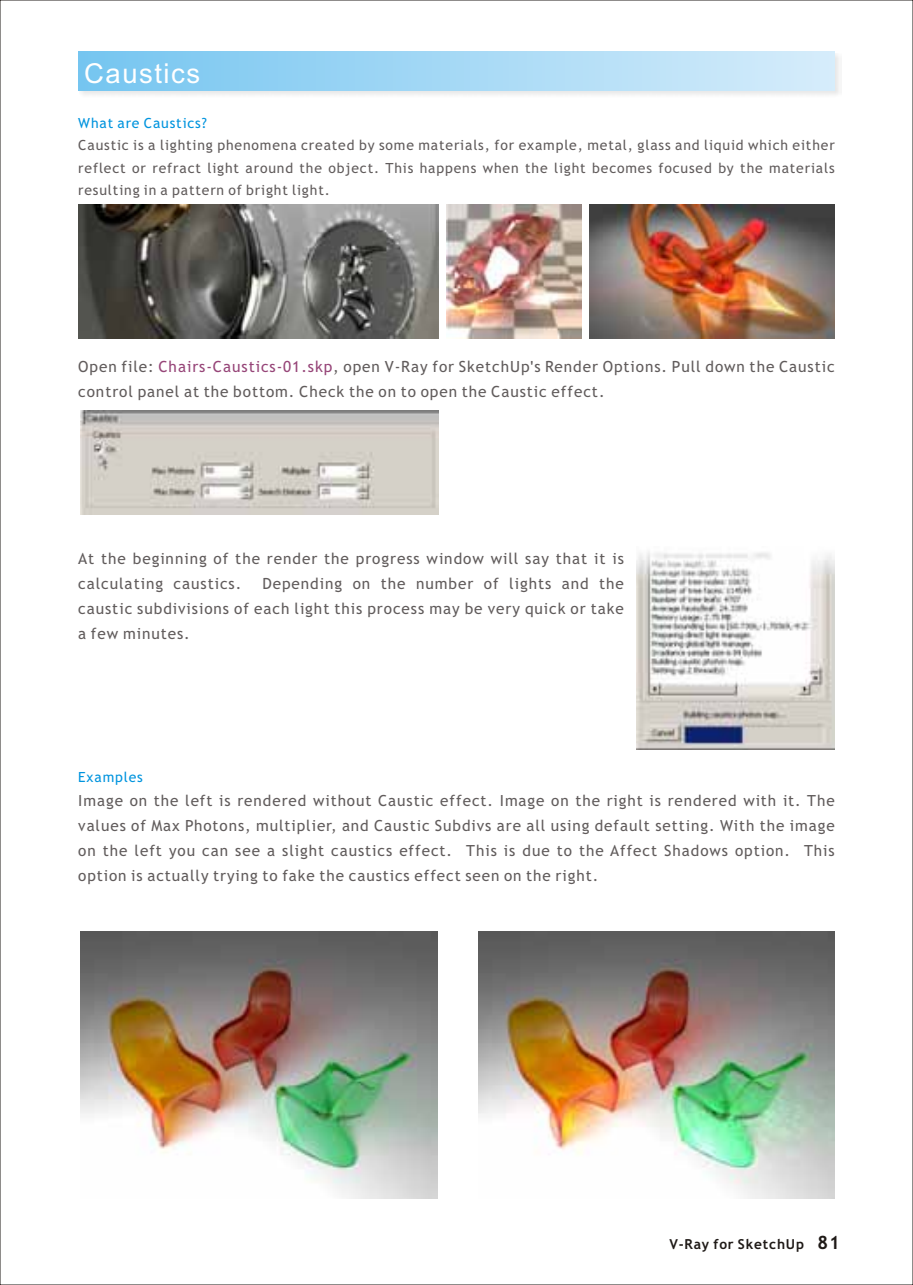
<style>
.page{position:relative;width:913px;height:1285px;background:#fff}
.page>*{position:absolute;margin:0;border:0;box-sizing:border-box;transform-origin:0 0}
.t1{font:27.47px "Arial";letter-spacing:.055em;color:#fff}
.t2{font:15.4px/25px "Trebuchet MS";letter-spacing:.06em;color:#615c5c;text-align:justify}
.t3{font:14px/22.8px "Trebuchet MS";letter-spacing:.06em;color:#615c5c;text-align:justify}
.t4{font:14px "Trebuchet MS";letter-spacing:.06em;color:#0094de}
.t5{font:700 13.65px "Trebuchet MS";letter-spacing:.06em;color:#1f1a17}
.s1{color:#964578}
.s2{font-family:"Arial"}
.s3{font-size:18.38px}
</style>
<div class="page">
<img style="left:589px;top:204px;width:246px;height:135px">
<img style="left:446px;top:204px;width:135px;height:135px">
<img style="left:78px;top:204px;width:360px;height:135px">
<div style="left:78px;top:52px;width:757px;height:38px;background:linear-gradient(to right,#75c5f0,#d6edfb)"></div>
<img style="left:81px;top:410px;width:357px;height:105px">
<img style="left:636px;top:551px;width:199px;height:198px">
<img style="left:478px;top:931px;width:357px;height:267px">
<img style="left:81px;top:931px;width:356px;height:267px">
<h1 class="t1" style="left:84px;top:63px;width:118px">Caustics</h1>
<p class="t4" style="left:78px;top:118px;width:130px">What are Caustics?</p>
<p class="t3" style="left:78px;top:135px;width:758px">Caustic is a lighting phenomena created by some materials, for example, metal, glass and liquid which either reflect or refract light around the object. This happens when the light becomes focused by the materials resulting in a pattern of bright light.</p>
<p class="t2" style="left:78px;top:355px;width:758px">Open file: <span class="s1">Chairs-Caustics-01.skp</span>, open V-Ray for SketchUp<span class="s2">'</span>s Render Options. Pull down the Caustic control panel at the bottom. Check the on to open the Caustic effect.</p>
<p class="t2" style="left:78px;top:547px;width:547px">At the beginning of the render the progress window will say that it is calculating caustics.</p>
<p class="t2" style="left:78px;top:572px;width:547px;text-indent:184px">Depending on the number of lights and the caustic subdivisions of each light this process may be very quick or take a few minutes.</p>
<p class="t4" style="left:78px;top:771px;width:66px">Examples</p>
<p class="t2" style="left:78px;top:790px;width:758px">Image on the left is rendered without Caustic effect. Image on the right is rendered with it. The values of Max Photons, multiplier, and Caustic Subdivs are all using default setting. With the image on the left you can see a slight caustics effect. This is due to the Affect Shadows option. This option is actually trying to fake the caustics effect seen on the right.</p>
<p class="t5" style="left:669px;top:1239px;width:172px">V-Ray for SketchUp <span class="s3">81</span></p>
</div>
